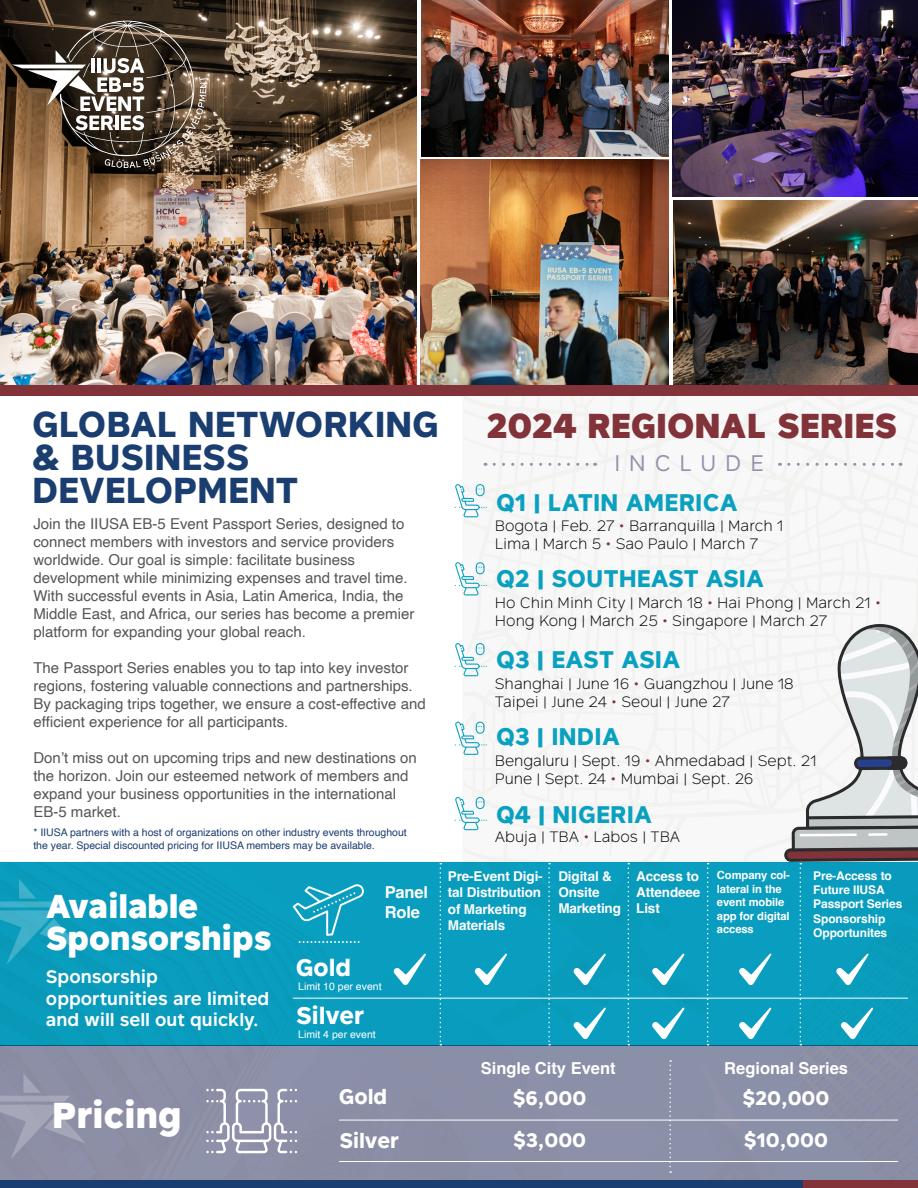
<style>
.page{position:relative;width:918px;height:1188px;background:#fff}
.page>*{position:absolute;margin:0;border:0;box-sizing:border-box;transform-origin:0 0}
.t1{font:700 36px/33px "Rutan";color:#1b3e71}
.t2{font:900 36px "Rutan";color:#fff}
.t3{font:900 34.5px "Rutan";color:#823239}
.t4{font:900 33px/31.5px "Rutan";color:#fff}
.t5{font:700 24px "Rutan";letter-spacing:.01em;color:#0aa1c1}
.t6{font:700 24px "Rutan";color:#fff}
.t7{font:22.5px "Rutan";letter-spacing:.4em;color:#9093aa}
.t8{font:700 21px "Rutan";color:#fff}
.t9{font:700 19.5px "Rutan";color:#fff}
.t10{font:600 18px/21.6px "Rutan";color:#fff}
.t11{font:700 16.5px/19.8px "Helvetica";color:#fff}
.t12{font:15px/18px "Helvetica";color:#555655}
.t13{font:300 15px/18px "Rutan";color:#000}
.t14{font:700 13.5px/16.2px "Helvetica";letter-spacing:-.01em;color:#fff}
.t15{font:700 12px/14.4px "Helvetica";letter-spacing:-.01em;color:#fff}
.t16{font:700 11.25px/13.5px "Helvetica";letter-spacing:-.01em;color:#fff}
.t17{font:10.5px/12.6px "Helvetica";color:#1b3e71}
.t18{font:10.5px "Helvetica";color:#fff}
.s1{color:#823239}
</style>
<div class="page">
<img style="left:0;top:0;width:417px;height:385px">
<img style="left:673px;top:200px;width:245px;height:185px">
<img style="left:421px;top:160px;width:248px;height:225px">
<div style="left:0;top:862px;width:918px;height:183px;background:#0aa1c1"></div>
<div style="left:0;top:1045px;width:918px;height:143px;background:#9093aa"></div>
<svg style="left:465px;top:396px;width:453px;height:466px"></svg>
<div style="left:0;top:1180px;width:803px;height:8px;background:#1b3e71"></div>
<div style="left:803px;top:1180px;width:115px;height:8px;background:#823239"></div>
<svg style="left:0;top:879px;width:81px;height:86px"></svg>
<svg style="left:0;top:1075px;width:85px;height:83px"></svg>
<div style="left:0;top:385px;width:918px;height:11px;background:#823239"></div>
<svg style="left:494px;top:463px;width:102px;height:3px"></svg>
<svg style="left:440px;top:863px;width:1px;height:182px"></svg>
<svg style="left:548px;top:863px;width:2px;height:182px"></svg>
<svg style="left:669px;top:1060px;width:2px;height:113px"></svg>
<svg style="left:628px;top:863px;width:1px;height:182px"></svg>
<svg style="left:707px;top:863px;width:2px;height:182px"></svg>
<svg style="left:789px;top:463px;width:112px;height:3px"></svg>
<hr style="left:293px;top:998px;width:615px;height:1px;background:#fff">
<hr style="left:339px;top:1120px;width:559px;height:1px;background:#fff">
<hr style="left:339px;top:1161px;width:559px;height:1px;background:#fff">
<svg style="left:393px;top:954px;width:33px;height:31px"></svg>
<svg style="left:474px;top:954px;width:33px;height:31px"></svg>
<svg style="left:573px;top:954px;width:33px;height:31px"></svg>
<svg style="left:573px;top:1008px;width:33px;height:31px"></svg>
<svg style="left:652px;top:954px;width:32px;height:31px"></svg>
<svg style="left:739px;top:954px;width:32px;height:31px"></svg>
<svg style="left:652px;top:1008px;width:32px;height:31px"></svg>
<svg style="left:739px;top:1008px;width:32px;height:31px"></svg>
<svg style="left:784px;top:624px;width:134px;height:421px"></svg>
<svg style="left:293px;top:884px;width:71px;height:59px"></svg>
<svg style="left:206px;top:1089px;width:91px;height:64px"></svg>
<svg style="left:455px;top:484px;width:32px;height:33px"></svg>
<svg style="left:455px;top:562px;width:32px;height:33px"></svg>
<svg style="left:455px;top:643px;width:32px;height:33px"></svg>
<svg style="left:455px;top:722px;width:32px;height:33px"></svg>
<svg style="left:455px;top:797px;width:32px;height:33px"></svg>
<img style="left:421px;top:0;width:248px;height:157px">
<img style="left:673px;top:0;width:245px;height:197px">
<svg style="left:12px;top:21px;width:194px;height:147px"></svg>
<h1 class="t1" style="left:32px;top:407px;width:408px">GLOBAL NETWORKING &amp; BUSINESS<br>DEVELOPMENT</h1>
<p class="t12" style="left:33px;top:515px;width:382px">Join the IIUSA EB-5 Event Passport Series, designed to connect members with investors and service providers worldwide. Our goal is simple: facilitate business development while minimizing expenses and travel time.<br>With successful events in Asia, Latin America, India, the Middle East, and Africa, our series has become a premier platform for expanding your global reach.</p>
<p class="t12" style="left:33px;top:659px;width:394px">The Passport Series enables you to tap into key investor regions, fostering valuable connections and partnerships.<br>By packaging trips together, we ensure a cost-effective and efficient experience for all participants.</p>
<p class="t12" style="left:33px;top:749px;width:385px">Don’t miss out on upcoming trips and new destinations on the horizon. Join our esteemed network of members and expand your business opportunities in the international EB-5 market.</p>
<p class="t17" style="left:33px;top:827px;width:375px">* IIUSA partners with a host of organizations on other industry events throughout the year. Special discounted pricing for IIUSA members may be available.</p>
<h3 class="t4" style="left:46px;top:890px;width:227px">Available<br>Sponsorships</h3>
<p class="t10" style="left:46px;top:965px;width:225px">Sponsorship opportunities are limited and will sell out quickly.</p>
<h3 class="t6" style="left:296px;top:947px;width:57px">Gold</h3>
<p class="t11" style="left:385px;top:885px;width:45px">Panel<br>Role</p>
<p class="t18" style="left:298px;top:979px;width:85px">Limit 10 per event</p>
<p class="t18" style="left:298px;top:1027px;width:79px">Limit 4 per event</p>
<h3 class="t6" style="left:296px;top:996px;width:69px">Silver</h3>
<h2 class="t3" style="left:486px;top:397px;width:412px">2024 REGIONAL SERIES</h2>
<h3 class="t7" style="left:614px;top:445px;width:151px">INCLUDE</h3>
<h3 class="t5" style="left:496px;top:482px;width:243px">Q1 | LATIN AMERICA</h3>
<p class="t13" style="left:495px;top:515px;width:290px">Bogota | Feb. 27 <span class="s1">•</span> Barranquilla | March 1<br>Lima | March 5 <span class="s1">•</span> Sao Paulo | March 7</p>
<h3 class="t5" style="left:496px;top:559px;width:270px">Q2 | SOUTHEAST ASIA</h3>
<p class="t13" style="left:495px;top:593px;width:388px">Ho Chin Minh City | March 18 <span class="s1">•</span> Hai Phong | March 21 <span class="s1">•<br></span>Hong Kong | March 25 <span class="s1">•</span> Singapore | March 27</p>
<h3 class="t5" style="left:496px;top:640px;width:186px">Q3 | EAST ASIA</h3>
<p class="t13" style="left:495px;top:674px;width:300px">Shanghai | June 16 <span class="s1">•</span> Guangzhou | June 18<br>Taipei | June 24 <span class="s1">•</span> Seoul | June 27</p>
<h3 class="t5" style="left:496px;top:717px;width:125px">Q3 | INDIA</h3>
<p class="t13" style="left:495px;top:750px;width:323px">Bengaluru | Sept. 19 <span class="s1">•</span> Ahmedabad | Sept. 21<br>Pune | Sept. 24 <span class="s1">•</span> Mumbai | Sept. 26</p>
<h3 class="t5" style="left:496px;top:794px;width:158px">Q4 | NIGERIA</h3>
<p class="t13" style="left:495px;top:827px;width:187px">Abuja | TBA <span class="s1">•</span> Labos | TBA</p>
<p class="t14" style="left:448px;top:869px;width:96px">Pre-Event Digi&shy;tal Distribution of Marketing<br>Materials</p>
<p class="t14" style="left:558px;top:869px;width:64px">Digital &amp;<br>Onsite<br>Marketing</p>
<p class="t14" style="left:636px;top:869px;width:66px;text-align:justify">Access to Attendeee List</p>
<p class="t16" style="left:717px;top:870px;width:75px">Company col&shy;lateral in the event mobile app for digital access</p>
<p class="t15" style="left:813px;top:870px;width:91px">Pre-Access to<br>Future IIUSA<br>Passport Series<br>Sponsorship<br>Opportunites</p>
<p class="t11" style="left:481px;top:1060px;width:136px">Single City Event</p>
<p class="t11" style="left:724px;top:1060px;width:125px">Regional Series</p>
<h1 class="t2" style="left:52px;top:1085px;width:130px">Pricing</h1>
<h3 class="t8" style="left:339px;top:1080px;width:50px">Gold</h3>
<h3 class="t9" style="left:513px;top:1083px;width:75px">$6,000</h3>
<h3 class="t9" style="left:742px;top:1083px;width:89px">$20,000</h3>
<h3 class="t9" style="left:513px;top:1124px;width:75px">$3,000</h3>
<h3 class="t9" style="left:744px;top:1124px;width:86px">$10,000</h3>
<h3 class="t8" style="left:339px;top:1123px;width:61px">Silver</h3>
</div>
